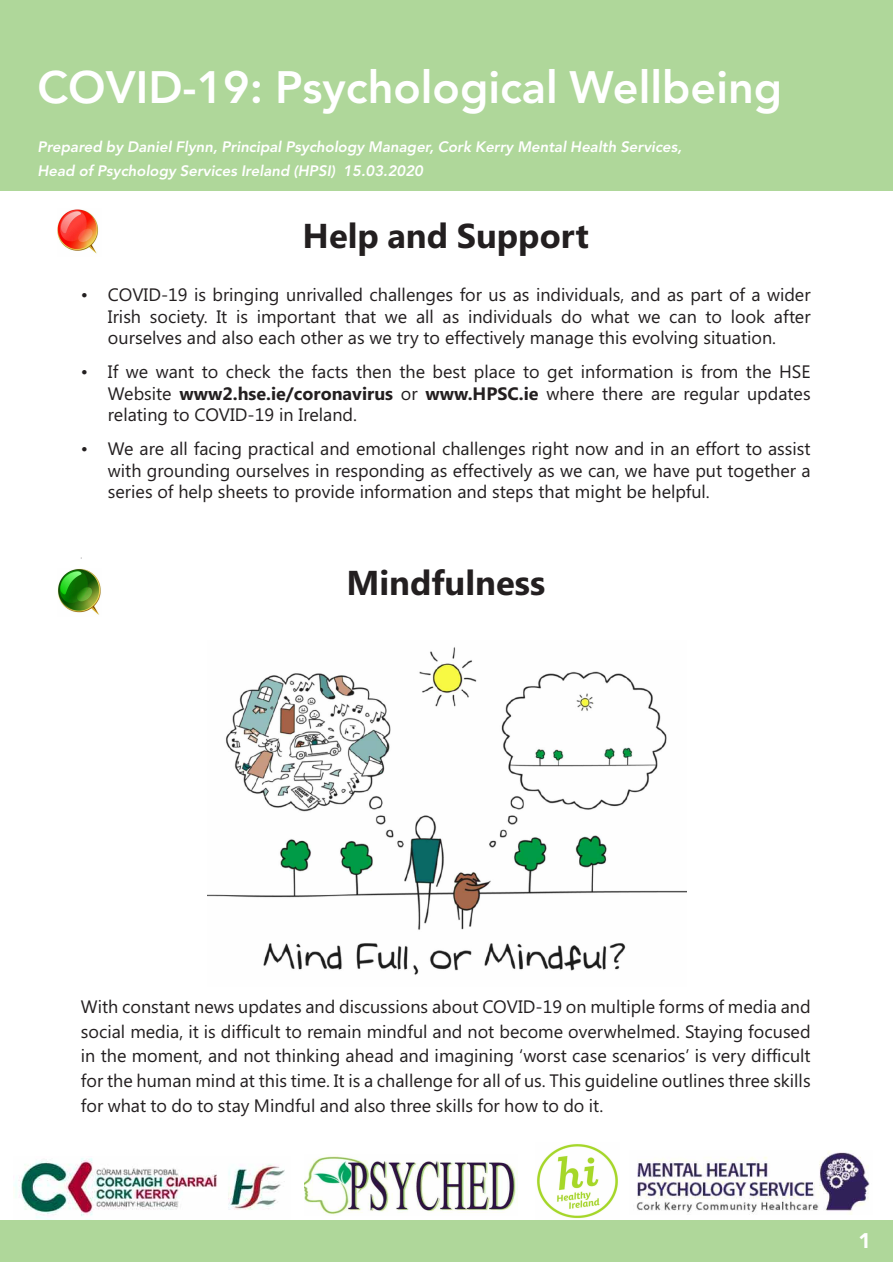
<style>
.page{position:relative;width:893px;height:1263px;background:#fff}
.page>*{position:absolute;margin:0;border:0;box-sizing:border-box;transform-origin:0 0}
.t1{font:800 45px "Avenir";color:#fff}
.t2{font:700 34.5px "Segoe UI";color:#231f20}
.t3{font:900 21px "Avenir";color:#fff}
.t4{font:18px/21.6px "Segoe UI";color:#231f20;text-align:justify}
.t5{font:italic 800 15px/23.9px "Avenir";color:#fff}
.t6{font:3px "Segoe UI";color:#231f20}
.s1{font-weight:700}
</style>
<div class="page">
<div style="left:0;top:1221px;width:893px;height:41px;background:#afd79a"></div>
<div style="left:0;top:0;width:893px;height:190px;background:#afd79a"></div>
<img style="left:14px;top:1158px;width:271px;height:60px">
<img style="left:636px;top:1151px;width:234px;height:64px">
<img style="left:304px;top:1156px;width:213px;height:59px">
<img style="left:536px;top:1144px;width:82px;height:75px">
<img style="left:57px;top:569px;width:44px;height:46px">
<img style="left:57px;top:209px;width:42px;height:45px">
<img style="left:207px;top:647px;width:480px;height:328px">
<h1 class="t1" style="left:38px;top:52px;width:746px">COVID-19: Psychological Wellbeing</h1>
<p class="t5" style="left:37px;top:135px;width:646px">Prepared by Daniel Flynn, Principal Psychology Manager, Cork Kerry Mental Health Services,<br>Head of Psychology Services Ireland (HPSI) 15.03.2020</p>
<h2 class="t2" style="left:303px;top:216px;width:288px">Help and Support</h2>
<p class="t4" style="left:108px;top:284px;width:704px;text-indent:-27px">• COVID-19 is bringing unrivalled challenges for us as individuals, and as part of a wider Irish society. It is important that we all as individuals do what we can to look after ourselves and also each other as we try to effectively manage this evolving situation.</p>
<p class="t4" style="left:108px;top:361px;width:704px;text-indent:-27px">• If we want to check the facts then the best place to get information is from the HSE Website <span class="s1">www2.hse.ie/coronavirus</span> or <span class="s1">www.HPSC.ie</span> where there are regular updates relating to COVID-19 in Ireland.</p>
<p class="t4" style="left:108px;top:438px;width:704px;text-indent:-27px">• We are all facing practical and emotional challenges right now and in an effort to assist with grounding ourselves in responding as effectively as we can, we have put together a series of help sheets to provide information and steps that might be helpful.</p>
<p class="t6" style="left:81px;top:556px;width:3px">•</p>
<h2 class="t2" style="left:346px;top:563px;width:200px">Mindfulness</h2>
<p class="t4" style="left:81px;top:994px;width:731px;line-height:24.6px">With constant news updates and discussions about COVID-19 on multiple forms of media and social media, it is difficult to remain mindful and not become overwhelmed. Staying focused in the moment, and not thinking ahead and imagining ‘worst case scenarios’ is very difficult for the human mind at this time. It is a challenge for all of us. This guideline outlines three skills for what to do to stay Mindful and also three skills for how to do it.</p>
<p class="t3" style="left:858px;top:1222px;width:14px">1</p>
</div>
